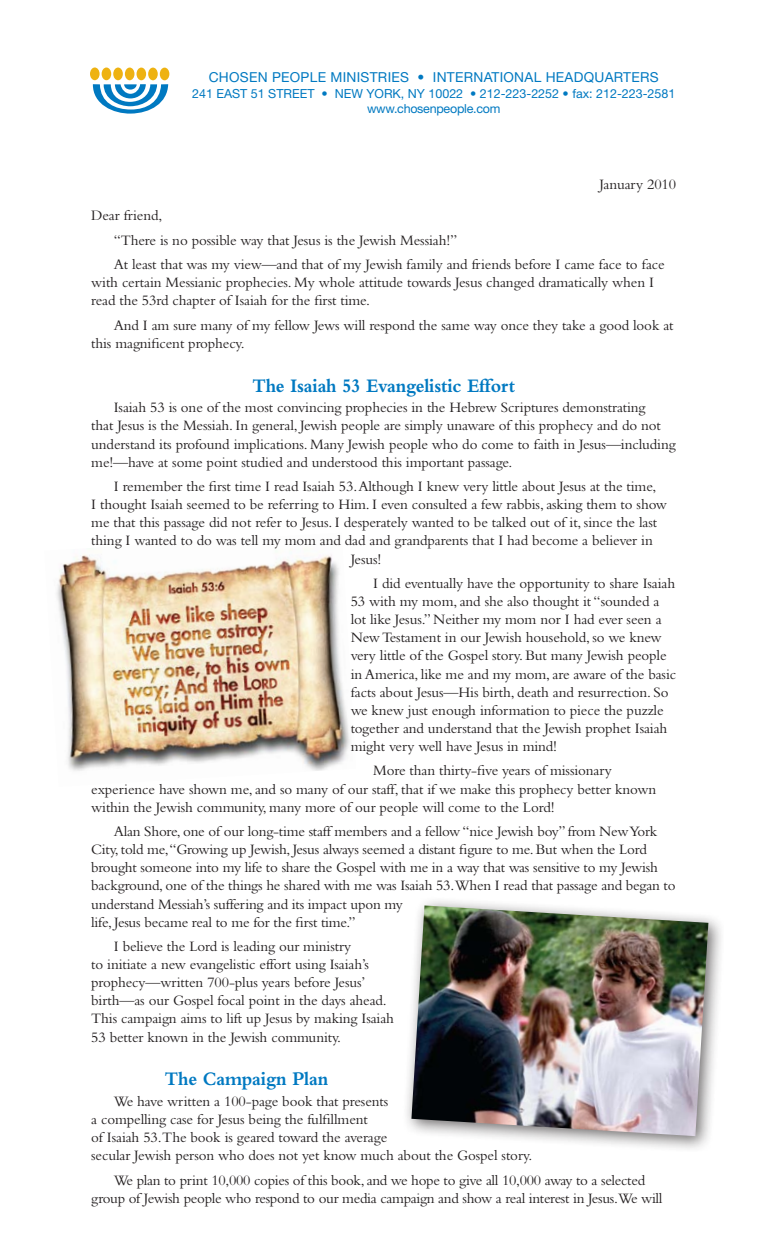
<style>
.page{position:relative;width:765px;height:1260px;background:#fff}
.page>*{position:absolute;margin:0;border:0;box-sizing:border-box;transform-origin:0 0}
.t1{font:700 20px "Bembo";letter-spacing:-.01em;color:#0079c1;scale:.92 1}
.t2{font:15px/18.1px "Bembo";letter-spacing:-.01em;color:#231f20}
.t3{font:13.75px "Helvetica Neue";letter-spacing:.02em;color:#0079c1}
.t4{font:12.5px/15px "Helvetica Neue";color:#0079c1;text-align:center}
</style>
<div class="page">
<img style="left:56px;top:554px;width:294px;height:217px">
<div style="left:90px;top:68px;width:10px;height:12px;background:#eeb211;border-radius:50%"></div>
<div style="left:102px;top:68px;width:9px;height:12px;background:#eeb211;border-radius:50%"></div>
<div style="left:113px;top:68px;width:10px;height:12px;background:#eeb211;border-radius:50%"></div>
<div style="left:125px;top:68px;width:9px;height:12px;background:#eeb211;border-radius:50%"></div>
<div style="left:137px;top:68px;width:9px;height:12px;background:#eeb211;border-radius:50%"></div>
<div style="left:148px;top:68px;width:10px;height:12px;background:#eeb211;border-radius:50%"></div>
<div style="left:160px;top:68px;width:9px;height:12px;background:#eeb211;border-radius:50%"></div>
<svg style="left:93px;top:84px;width:75px;height:30px"></svg>
<div style="left:400px;top:894px;width:324px;height:258px;background:#231f20;opacity:.65"></div>
<img style="left:411px;top:905px;width:297px;height:231px">
<p class="t3" style="left:209px;top:69px;width:452px">CHOSEN PEOPLE MINISTRIES • INTERNATIONAL HEADQUARTERS</p>
<p class="t4" style="left:192px;top:86px;width:485px">241 EAST 51 STREET • NEW YORK, NY 10022 • 212-223-2252 • fax: 212-223-2581 www.chosenpeople.com</p>
<p class="t2" style="left:600px;top:175px;width:78px">January 2010</p>
<p class="t2" style="left:114px;top:203px;width:552px;line-height:24.4px;text-indent:-22px">Dear friend,<br>“There is no possible way that Jesus is the Jewish Messiah!”<br>At least that was my view—and that of my Jewish family and friends before I came face to face</p>
<p class="t2" style="left:91px;top:273px;width:564px">with certain Messianic prophecies. My whole attitude towards Jesus changed dramatically when I read the 53rd chapter of Isaiah for the first time.</p>
<p class="t2" style="left:91px;top:316px;width:584px;text-indent:22px">And I am sure many of my fellow Jews will respond the same way once they take a good look at this magnificent prophecy.</p>
<h1 class="t1" style="left:252px;top:374px;width:287px">The Isaiah 53 Evangelistic Effort</h1>
<p class="t2" style="left:91px;top:398px;width:586px;text-indent:22px">Isaiah 53 is one of the most convincing prophecies in the Hebrew Scriptures demonstrating<br>that Jesus is the Messiah. In general, Jewish people are simply unaware of this prophecy and do not understand its profound implications. Many Jewish people who do come to faith in Jesus—including me!—have at some point studied and understood this important passage.</p>
<p class="t2" style="left:114px;top:477px;width:544px">I remember the first time I read Isaiah 53. Although I knew very little about Jesus at the time,</p>
<p class="t2" style="left:91px;top:495px;width:577px">I thought Isaiah seemed to be referring to Him. I even consulted a few rabbis, asking them to show</p>
<p class="t2" style="left:91px;top:513px;width:567px">me that this passage did not refer to Jesus. I desperately wanted to be talked out of it, since the last</p>
<p class="t2" style="left:91px;top:531px;width:563px">thing I wanted to do was tell my mom and dad and grandparents that I had become a believer in</p>
<p class="t2" style="left:351px;top:550px;width:32px">Jesus!</p>
<p class="t2" style="left:351px;top:574px;width:327px;text-indent:22px">I did eventually have the opportunity to share Isaiah 53 with my mom, and she also thought it “sounded a lot like Jesus.” Neither my mom nor I had ever seen a New Testament in our Jewish household, so we knew very little of the Gospel story. But many Jewish people in America, like me and my mom, are aware of the basic facts about Jesus—His birth, death and resurrection. So we knew just enough information to piece the puzzle together and understand that the Jewish prophet Isaiah might very well have Jesus in mind!</p>
<p class="t2" style="left:91px;top:761px;width:566px;text-indent:282px">More than thirty-five years of missionary experience have shown me, and so many of our staff, that if we make this prophecy better known within the Jewish community, many more of our people will come to the Lord!</p>
<p class="t2" style="left:91px;top:822px;width:586px;text-indent:22px">Alan Shore, one of our long-time staff members and a fellow “nice Jewish boy” from New York City, told me,“Growing up Jewish, Jesus always seemed a distant figure to me. But when the Lord brought someone into my life to share the Gospel with me in a way that was sensitive to my Jewish background, one of the things he shared with me was Isaiah 53.When I read that passage and began to understand Messiah’s suffering and its impact upon my<br>life, Jesus became real to me for the first time.”</p>
<p class="t2" style="left:91px;top:937px;width:304px;text-indent:22px">I believe the Lord is leading our ministry<br>to initiate a new evangelistic effort using Isaiah’s prophecy—written 700-plus years before Jesus’ birth—as our Gospel focal point in the days ahead.<br>This campaign aims to lift up Jesus by making Isaiah 53 better known in the Jewish community.</p>
<h1 class="t1" style="left:165px;top:1068px;width:179px">The Campaign Plan</h1>
<p class="t2" style="left:91px;top:1092px;width:443px;text-indent:22px">We have written a 100-page book that presents<br>a compelling case for Jesus being the fulfillment<br>of Isaiah 53.The book is geared toward the average<br>secular Jewish person who does not yet know much about the Gospel story.</p>
<p class="t2" style="left:91px;top:1171px;width:573px;text-align:center">We plan to print 10,000 copies of this book, and we hope to give all 10,000 away to a selected<br>group of Jewish people who respond to our media campaign and show a real interest in Jesus.We will</p>
</div>
